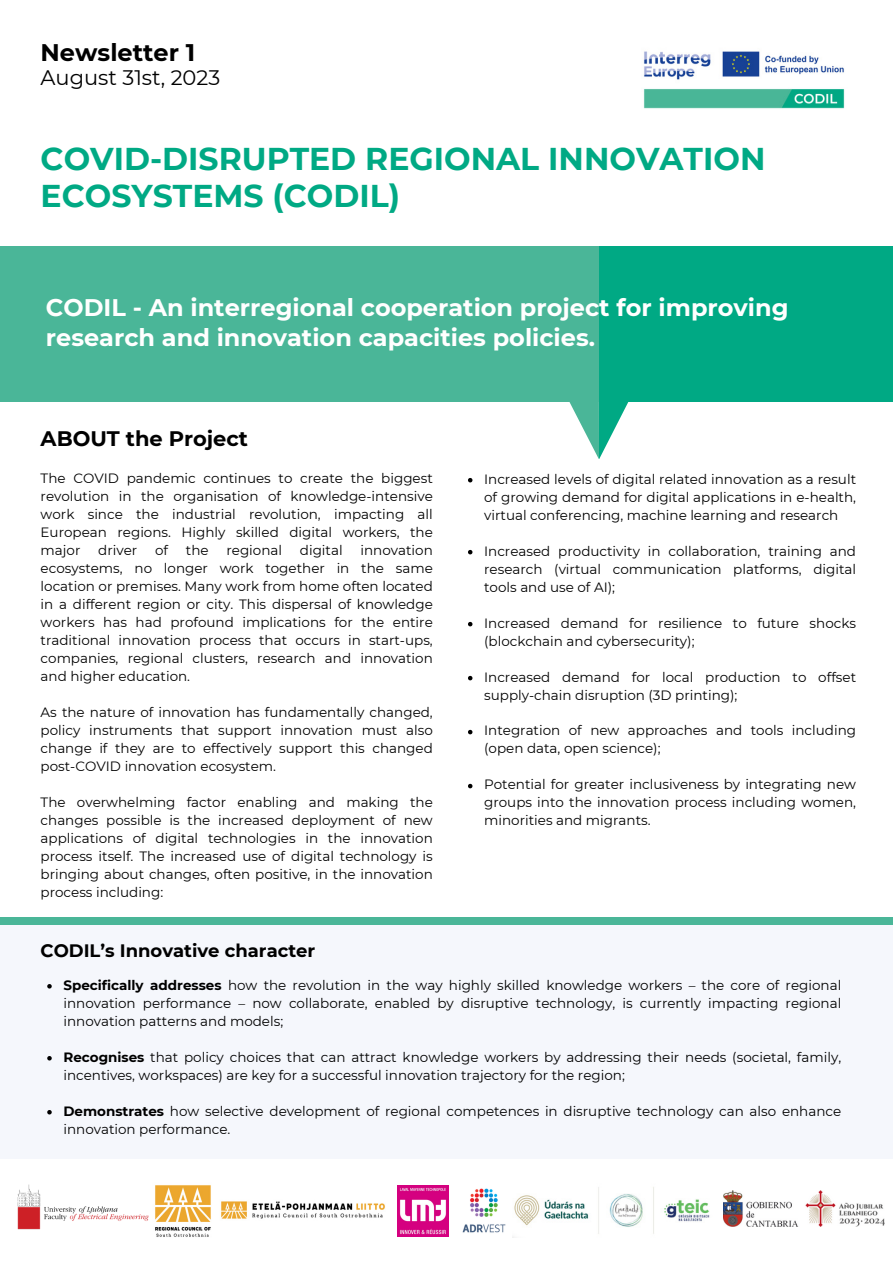
<style>
.page{position:relative;width:893px;height:1264px;background:#fff}
.page>*{position:absolute;margin:0;border:0;box-sizing:border-box;transform-origin:0 0}
.t1{font:700 31.5px/37px "Montserrat";color:#00a984}
.t2{font:700 24px/30.3px "Montserrat";color:#fff}
.t3{font:700 24px "Montserrat";color:#000}
.t4{font:21px "Montserrat";color:#000}
.t5{font:700 21px "Montserrat";color:#000}
.t6{font:700 18px "Montserrat";color:#000}
.t7{font:13.5px/18px "Montserrat";color:#000;text-align:justify}
.s1{font-weight:700}
</style>
<div class="page">
<div style="left:0;top:921px;width:892px;height:237px;background:#f5f7fc"></div>
<svg style="left:557px;top:401px;width:84px;height:58px"></svg>
<img style="left:643px;top:51px;width:202px;height:58px">
<img style="left:397px;top:1185px;width:51px;height:51px">
<img style="left:462px;top:1188px;width:44px;height:45px">
<img style="left:155px;top:1185px;width:56px;height:52px">
<img style="left:221px;top:1201px;width:164px;height:18px">
<div style="left:599px;top:246px;width:293px;height:155px;background:#00a984"></div>
<div style="left:0;top:246px;width:599px;height:155px;background:#4ab698"></div>
<div style="left:0;top:917px;width:892px;height:8px;background:#4ab698"></div>
<img style="left:17px;top:1184px;width:132px;height:46px">
<img style="left:723px;top:1190px;width:160px;height:36px">
<img style="left:514px;top:1187px;width:196px;height:47px">
<svg style="left:468px;top:478px;width:4px;height:4px"></svg>
<svg style="left:468px;top:550px;width:4px;height:4px"></svg>
<svg style="left:468px;top:622px;width:4px;height:4px"></svg>
<svg style="left:468px;top:676px;width:4px;height:4px"></svg>
<svg style="left:468px;top:730px;width:4px;height:4px"></svg>
<svg style="left:468px;top:783px;width:4px;height:5px"></svg>
<svg style="left:47px;top:984px;width:5px;height:4px"></svg>
<svg style="left:47px;top:1056px;width:5px;height:4px"></svg>
<svg style="left:47px;top:1110px;width:5px;height:4px"></svg>
<p class="t3" style="left:41px;top:38px;width:156px">Newsletter 1</p>
<p class="t4" style="left:41px;top:64px;width:181px">August 31st, 2023</p>
<p class="t1" style="left:41px;top:140px;width:726px">COVID-DISRUPTED REGIONAL INNOVATION<br>ECOSYSTEMS (CODIL)</p>
<p class="t2" style="left:46px;top:292px;width:744px">CODIL - An interregional cooperation project for improving research and innovation capacities policies.</p>
<p class="t5" style="left:41px;top:425px;width:209px">ABOUT the Project</p>
<p class="t7" style="left:41px;top:469px;width:393px">The COVID pandemic continues to create the biggest revolution in the organisation of knowledge-intensive work since the industrial revolution, impacting all European regions. Highly skilled digital workers, the major</p>
<p class="t7" style="left:98px;top:541px;width:41px">driver</p>
<p class="t7" style="left:155px;top:541px;width:15px">of</p>
<p class="t7" style="left:186px;top:541px;width:24px">the</p>
<p class="t7" style="left:226px;top:541px;width:57px">regional</p>
<p class="t7" style="left:300px;top:541px;width:44px">digital</p>
<p class="t7" style="left:41px;top:541px;width:393px;text-indent:320px">innovation ecosystems, no longer work together in the same location or premises. Many work from home often located in a different region or city. This dispersal of knowledge workers has had profound implications for the entire traditional innovation process that occurs in start-ups, companies, regional clusters, research and innovation and higher education.</p>
<p class="t7" style="left:41px;top:703px;width:393px">As the nature of innovation has fundamentally changed, policy instruments that support innovation must also change if they are to effectively support this changed post-COVID innovation ecosystem.</p>
<p class="t7" style="left:41px;top:793px;width:393px">The overwhelming factor enabling and making the changes possible is the increased deployment of new applications of digital technologies in the innovation process itself. The increased use of digital technology is bringing about changes, often positive, in the innovation process including:</p>
<p class="t7" style="left:484px;top:469px;width:373px">Increased levels of digital related innovation as a result of growing demand for digital applications in e-health, virtual conferencing, machine learning and research</p>
<p class="t7" style="left:484px;top:541px;width:373px">Increased productivity in collaboration, training and research (virtual communication platforms, digital tools and use of AI);</p>
<p class="t7" style="left:484px;top:613px;width:373px">Increased demand for resilience to future shocks (blockchain and cybersecurity);</p>
<p class="t7" style="left:484px;top:667px;width:373px">Increased demand for local production to offset supply-chain disruption (3D printing);</p>
<p class="t7" style="left:484px;top:721px;width:373px">Integration of new approaches and tools including (open data, open science);</p>
<p class="t7" style="left:484px;top:775px;width:373px">Potential for greater inclusiveness by integrating new groups into the innovation process including women, minorities and migrants.</p>
<p class="t6" style="left:40px;top:939px;width:276px">CODIL’s Innovative character</p>
<p class="t7" style="left:63px;top:975px;width:779px"><span class="s1">Specifically addresses</span> how the revolution in the way highly skilled knowledge workers – the core of regional innovation performance – now collaborate, enabled by disruptive technology, is currently impacting regional innovation patterns and models;</p>
<p class="t7" style="left:63px;top:1047px;width:779px"><span class="s1">Recognises</span> that policy choices that can attract knowledge workers by addressing their needs (societal, family, incentives, workspaces) are key for a successful innovation trajectory for the region;</p>
<p class="t7" style="left:63px;top:1101px;width:779px"><span class="s1">Demonstrates</span> how selective development of regional competences in disruptive technology can also enhance innovation performance.</p>
</div>
